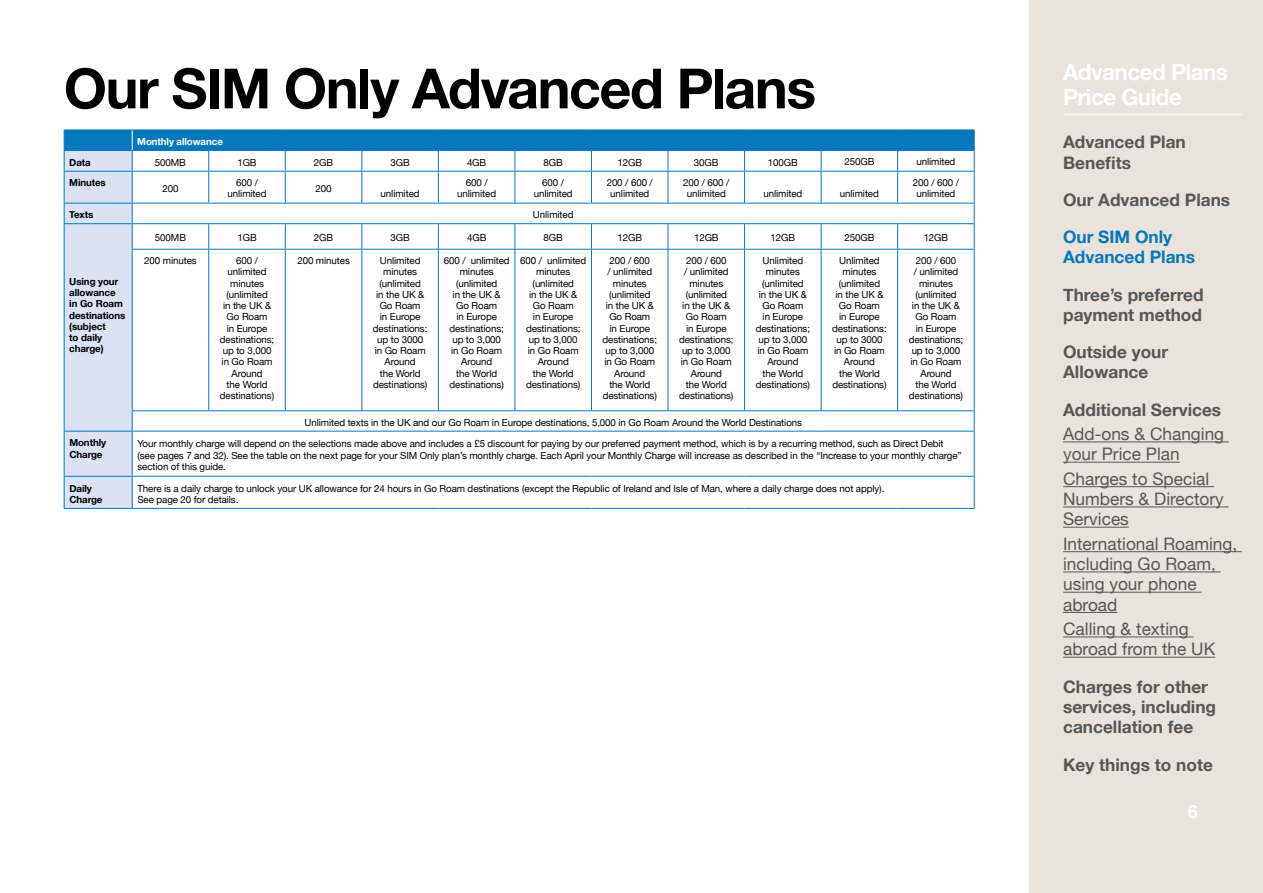
<style>
.page{position:relative;width:1263px;height:893px;background:#fff}
.page>*{position:absolute;margin:0;border:0;box-sizing:border-box;transform-origin:0 0}
.t1{font:700 55.5px "Helvetica Neue";letter-spacing:-.025em;color:#000}
.t2{font:700 22.5px "Helvetica Neue";letter-spacing:-.025em;color:#fff}
.t3{font:700 18px "Helvetica Neue";color:#fff}
.t4{font:700 17.25px/20.2px "Helvetica Neue";color:#575756}
.t5{font:17.25px/20.2px "Helvetica Neue";color:#575756}
.t6{font:700 17.25px/20.2px "Helvetica Neue";color:#0578bd}
.t7{font:9.75px/11.2px "Helvetica Neue";letter-spacing:-.01em;color:#000;text-align:center}
.t8{font:700 9.75px/11.2px "Helvetica Neue";letter-spacing:-.01em;color:#000}
.t9{font:700 9.75px "Helvetica Neue";letter-spacing:-.01em;color:#fff}
</style>
<div class="page">
<div style="left:1029px;top:0;width:234px;height:893px;background:#eae3db"></div>
<hr style="left:1063px;top:114px;width:179px;height:1px;background:#fff">
<hr style="left:64px;top:508px;width:68px;height:1px;background:#0578bd">
<hr style="left:132px;top:508px;width:77px;height:1px;background:#0578bd">
<hr style="left:209px;top:508px;width:76px;height:1px;background:#0578bd">
<hr style="left:285px;top:508px;width:77px;height:1px;background:#0578bd">
<hr style="left:362px;top:508px;width:76px;height:1px;background:#0578bd">
<hr style="left:438px;top:508px;width:77px;height:1px;background:#0578bd">
<hr style="left:515px;top:508px;width:76px;height:1px;background:#0578bd">
<hr style="left:591px;top:508px;width:77px;height:1px;background:#0578bd">
<hr style="left:668px;top:508px;width:76px;height:1px;background:#0578bd">
<hr style="left:744px;top:508px;width:77px;height:1px;background:#0578bd">
<hr style="left:821px;top:508px;width:77px;height:1px;background:#0578bd">
<hr style="left:898px;top:508px;width:76px;height:1px;background:#0578bd">
<svg style="left:64px;top:130px;width:911px;height:378px"></svg>
<hr style="left:1063px;top:441px;width:166px;height:1px;background:#575756">
<hr style="left:1063px;top:462px;width:117px;height:1px;background:#575756">
<hr style="left:1063px;top:486px;width:151px;height:1px;background:#575756">
<hr style="left:1063px;top:506px;width:166px;height:1px;background:#575756">
<hr style="left:1063px;top:527px;width:66px;height:1px;background:#575756">
<hr style="left:1063px;top:551px;width:179px;height:1px;background:#575756">
<hr style="left:1063px;top:571px;width:158px;height:1px;background:#575756">
<hr style="left:1063px;top:592px;width:138px;height:1px;background:#575756">
<hr style="left:1063px;top:612px;width:54px;height:1px;background:#575756">
<hr style="left:1063px;top:636px;width:130px;height:1px;background:#575756">
<hr style="left:1063px;top:657px;width:152px;height:1px;background:#575756">
<h1 class="t1" style="left:64px;top:45px;width:754px">Our SIM Only Advanced Plans</h1>
<p class="t9" style="left:137px;top:134px;width:87px">Monthly allowance</p>
<p class="t8" style="left:69px;top:157px;width:23px">Data</p>
<p class="t7" style="left:155px;top:157px;width:33px">500MB</p>
<p class="t7" style="left:237px;top:157px;width:21px">1GB</p>
<p class="t7" style="left:314px;top:157px;width:21px">2GB</p>
<p class="t7" style="left:390px;top:157px;width:21px">3GB</p>
<p class="t7" style="left:467px;top:157px;width:21px">4GB</p>
<p class="t7" style="left:543px;top:157px;width:21px">8GB</p>
<p class="t7" style="left:617px;top:157px;width:26px">12GB</p>
<p class="t7" style="left:694px;top:157px;width:26px">30GB</p>
<p class="t7" style="left:768px;top:157px;width:31px">100GB</p>
<p class="t7" style="left:844px;top:157px;width:31px">250GB</p>
<p class="t7" style="left:916px;top:157px;width:40px">unlimited</p>
<p class="t8" style="left:69px;top:177px;width:38px">Minutes</p>
<p class="t7" style="left:162px;top:183px;width:18px">200</p>
<p class="t7" style="left:228px;top:178px;width:40px">600 / unlimited</p>
<p class="t7" style="left:316px;top:183px;width:18px">200</p>
<p class="t7" style="left:381px;top:189px;width:40px">unlimited</p>
<p class="t7" style="left:457px;top:178px;width:40px">600 / unlimited</p>
<p class="t7" style="left:534px;top:178px;width:40px">600 / unlimited</p>
<p class="t7" style="left:607px;top:178px;width:48px">200 / 600 / unlimited</p>
<p class="t7" style="left:683px;top:178px;width:48px">200 / 600 / unlimited</p>
<p class="t7" style="left:763px;top:189px;width:40px">unlimited</p>
<p class="t7" style="left:840px;top:189px;width:40px">unlimited</p>
<p class="t7" style="left:913px;top:177px;width:48px">200 / 600 / unlimited</p>
<p class="t8" style="left:69px;top:209px;width:25px">Texts</p>
<p class="t7" style="left:533px;top:210px;width:42px">Unlimited</p>
<p class="t8" style="left:69px;top:276px;width:57px">Using your allowance in Go Roam destinations (subject<br>to daily charge)</p>
<p class="t7" style="left:155px;top:232px;width:33px">500MB</p>
<p class="t7" style="left:237px;top:232px;width:21px">1GB</p>
<p class="t7" style="left:314px;top:232px;width:21px">2GB</p>
<p class="t7" style="left:390px;top:232px;width:21px">3GB</p>
<p class="t7" style="left:467px;top:232px;width:21px">4GB</p>
<p class="t7" style="left:544px;top:232px;width:21px">8GB</p>
<p class="t7" style="left:617px;top:232px;width:26px">12GB</p>
<p class="t7" style="left:694px;top:232px;width:26px">12GB</p>
<p class="t7" style="left:770px;top:232px;width:26px">12GB</p>
<p class="t7" style="left:844px;top:232px;width:31px">250GB</p>
<p class="t7" style="left:924px;top:232px;width:26px">12GB</p>
<p class="t7" style="left:144px;top:256px;width:54px">200 minutes</p>
<p class="t7" style="left:220px;top:256px;width:56px">600 / unlimited minutes (unlimited<br>in the UK &amp;<br>Go Roam<br>in Europe destinations; up to 3,000 in Go Roam<br>Around<br>the World destinations)</p>
<p class="t7" style="left:297px;top:256px;width:54px">200 minutes</p>
<p class="t7" style="left:373px;top:256px;width:56px">Unlimited minutes (unlimited<br>in the UK &amp;<br>Go Roam<br>in Europe destinations: up to 3000 in Go Roam<br>Around<br>the World destinations)</p>
<p class="t7" style="left:444px;top:256px;width:67px">600 / unlimited minutes (unlimited<br>in the UK &amp;<br>Go Roam<br>in Europe destinations; up to 3,000<br>in Go Roam<br>Around<br>the World destinations)</p>
<p class="t7" style="left:520px;top:256px;width:67px">600 / unlimited minutes (unlimited<br>in the UK &amp;<br>Go Roam<br>in Europe destinations; up to 3,000<br>in Go Roam<br>Around<br>the World destinations)</p>
<p class="t7" style="left:603px;top:256px;width:56px">200 / 600<br>/ unlimited minutes (unlimited<br>in the UK &amp;<br>Go Roam<br>in Europe destinations; up to 3,000 in Go Roam<br>Around<br>the World destinations)</p>
<p class="t7" style="left:679px;top:256px;width:56px">200 / 600<br>/ unlimited minutes (unlimited<br>in the UK &amp;<br>Go Roam<br>in Europe destinations; up to 3,000 in Go Roam<br>Around<br>the World destinations)</p>
<p class="t7" style="left:756px;top:256px;width:56px">Unlimited minutes (unlimited<br>in the UK &amp;<br>Go Roam<br>in Europe destinations; up to 3,000 in Go Roam<br>Around<br>the World destinations)</p>
<p class="t7" style="left:832px;top:256px;width:56px">Unlimited minutes (unlimited<br>in the UK &amp;<br>Go Roam<br>in Europe destinations: up to 3000 in Go Roam<br>Around<br>the World destinations)</p>
<p class="t7" style="left:909px;top:256px;width:56px">200 / 600<br>/ unlimited minutes (unlimited<br>in the UK &amp;<br>Go Roam<br>in Europe destinations; up to 3,000 in Go Roam<br>Around<br>the World destinations)</p>
<p class="t7" style="left:305px;top:417px;width:499px">Unlimited texts in the UK and our Go Roam in Europe destinations, 5,000 in Go Roam Around the World Destinations</p>
<p class="t8" style="left:69px;top:438px;width:38px">Monthly<br>Charge</p>
<p class="t7" style="left:137px;top:439px;width:826px;text-align:left">Your monthly charge will depend on the selections made above and includes a £5 discount for paying by our preferred payment method, which is by a recurring method, such as Direct Debit (see pages 7 and 32). See the table on the next page for your SIM Only plan’s monthly charge. Each April your Monthly Charge will increase as described in the “Increase to your monthly charge” section of this guide.</p>
<p class="t8" style="left:69px;top:483px;width:35px">Daily<br>Charge</p>
<p class="t7" style="left:137px;top:483px;width:748px;text-align:left">There is a daily charge to unlock your UK allowance for 24 hours in Go Roam destinations (except the Republic of Ireland and Isle of Man, where a daily charge does not apply).<br>See page 20 for details.</p>
<h2 class="t2" style="left:1063px;top:54px;width:166px">Advanced Plans</h2>
<h2 class="t2" style="left:1063px;top:80px;width:120px">Price Guide</h2>
<h3 class="t4" style="left:1063px;top:133px;width:124px">Advanced Plan<br>Benefits</h3>
<h3 class="t4" style="left:1063px;top:190px;width:169px">Our Advanced Plans</h3>
<h3 class="t6" style="left:1063px;top:227px;width:133px">Our SIM Only<br>Advanced Plans</h3>
<h3 class="t4" style="left:1063px;top:285px;width:142px">Three’s preferred payment method</h3>
<h3 class="t4" style="left:1063px;top:342px;width:107px">Outside your<br>Allowance</h3>
<h3 class="t4" style="left:1063px;top:400px;width:160px">Additional Services</h3>
<h3 class="t5" style="left:1063px;top:425px;width:163px">Add-ons &amp; Changing your Price Plan</h3>
<h3 class="t5" style="left:1063px;top:470px;width:162px">Charges to Special<br>Numbers &amp; Directory<br>Services</h3>
<h3 class="t5" style="left:1063px;top:535px;width:176px">International Roaming, including Go Roam, using your phone abroad</h3>
<h3 class="t5" style="left:1063px;top:620px;width:154px">Calling &amp; texting abroad from the UK</h3>
<h3 class="t4" style="left:1063px;top:677px;width:154px">Charges for other services, including cancellation fee</h3>
<h3 class="t4" style="left:1063px;top:755px;width:151px">Key things to note</h3>
<h3 class="t3" style="left:1188px;top:797px;width:12px">6</h3>
</div>
